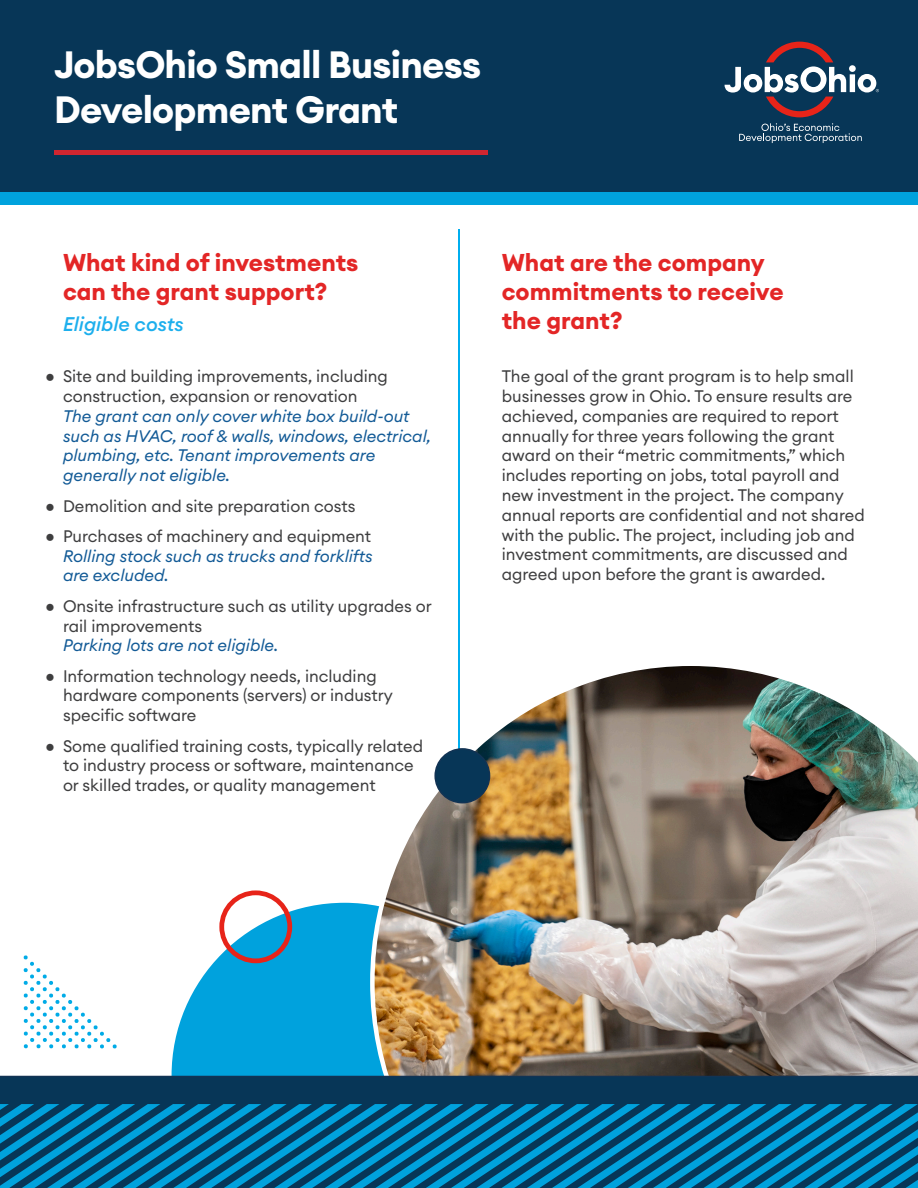
<style>
.page{position:relative;width:918px;height:1188px;background:#fff}
.page>*{position:absolute;margin:0;border:0;box-sizing:border-box;transform-origin:0 0}
.t1{font:700 37.5px "Euclid Circular A";letter-spacing:-.02em;color:#fff}
.Body_copy{font:700 24px/28.8px "Euclid Circular A";color:#e32626}
.Body_copy-2{font:italic 500 19.5px "Euclid Circular A";color:#1dafed}
._1st_level_bullet{font:16.5px/19.8px "Euclid Circular A";color:#3e3e3f}
.t2{font:italic 16.5px/19.8px "Euclid Circular A";color:#125a96}
.s1{font-family:"Arial Narrow";font-style:normal;color:#3e3e3f}
.s2{font-style:normal;color:#3e3e3f}
.s3{font-family:"Arial Narrow"}
.s4{font-style:italic;color:#125a96}
</style>
<div class="page">
<svg style="left:172px;top:903px;width:198px;height:173px;fill:#00a2dd"></svg>
<hr style="left:458px;top:230px;width:2px;height:793px;background:#00aeef">
<img style="left:370px;top:666px;width:548px;height:410px">
<svg style="left:0;top:1076px;width:918px;height:112px"></svg>
<div style="left:0;top:0;width:918px;height:192px;background:#073657"></div>
<svg style="left:725px;top:42px;width:154px;height:75px"></svg>
<svg style="left:739px;top:123px;width:123px;height:20px"></svg>
<div style="left:0;top:192px;width:918px;height:13px;background:#00a2dd"></div>
<hr style="left:54px;top:150px;width:433px;height:4px;background:#d02630">
<div style="left:435px;top:749px;width:55px;height:54px;background:#073657;border-radius:50%"></div>
<div style="left:434px;top:748px;width:56px;height:55px;border:2px solid #123354;border-radius:50%"></div>
<div style="left:219px;top:890px;width:73px;height:73px;border:5px solid #e72419;border-radius:50%"></div>
<svg style="left:24px;top:955px;width:93px;height:93px"></svg>
<p class="t1" style="left:54px;top:40px;width:429px">JobsOhio Small Business</p>
<p class="t1" style="left:54px;top:85px;width:346px">Development Grant</p>
<p class="Body_copy" style="left:63px;top:249px;width:297px">What kind of investments can the grant support?</p>
<p class="Body_copy" style="left:502px;top:249px;width:283px">What are the company commitments to receive</p>
<p class="Body_copy-2" style="left:63px;top:311px;width:122px">Eligible costs</p>
<p class="Body_copy" style="left:502px;top:306px;width:122px">the grant?</p>
<p class="t2" style="left:63px;top:366px;width:370px;text-indent:-18px"><span class="s1">●</span> <span class="s2">Site and building improvements, including construction, expansion or renovation<br></span>The grant can only cover white box build-out such as HVAC, roof &amp; walls, windows, electrical, plumbing, etc. Tenant improvements are generally not eligible.</p>
<p class="_1st_level_bullet" style="left:45px;top:496px;width:312px"><span class="s3">●</span> Demolition and site preparation costs</p>
<p class="t2" style="left:63px;top:526px;width:311px;text-align:justify;text-indent:-18px"><span class="s1">●</span> <span class="s2">Purchases of machinery and equipment </span>Rolling stock such as trucks and forklifts are excluded.</p>
<p class="_1st_level_bullet" style="left:63px;top:596px;width:370px;text-indent:-18px"><span class="s3">●</span> Onsite infrastructure such as utility upgrades or rail improvements<br><span class="s4">Parking lots are not eligible.</span></p>
<p class="_1st_level_bullet" style="left:63px;top:666px;width:331px;text-indent:-18px"><span class="s3">●</span> Information technology needs, including hardware components (servers) or industry specific software</p>
<p class="_1st_level_bullet" style="left:63px;top:736px;width:362px;text-indent:-18px"><span class="s3">●</span> Some qualified training costs, typically related to industry process or software, maintenance or skilled trades, or quality management</p>
<p class="_1st_level_bullet" style="left:502px;top:366px;width:364px">The goal of the grant program is to help small businesses grow in Ohio. To ensure results are achieved, companies are required to report annually for three years following the grant award on their “metric commitments,” which includes reporting on jobs, total payroll and new investment in the project. The company annual reports are confidential and not shared with the public. The project, including job and investment commitments, are discussed and agreed upon before the grant is awarded.</p>
</div>
